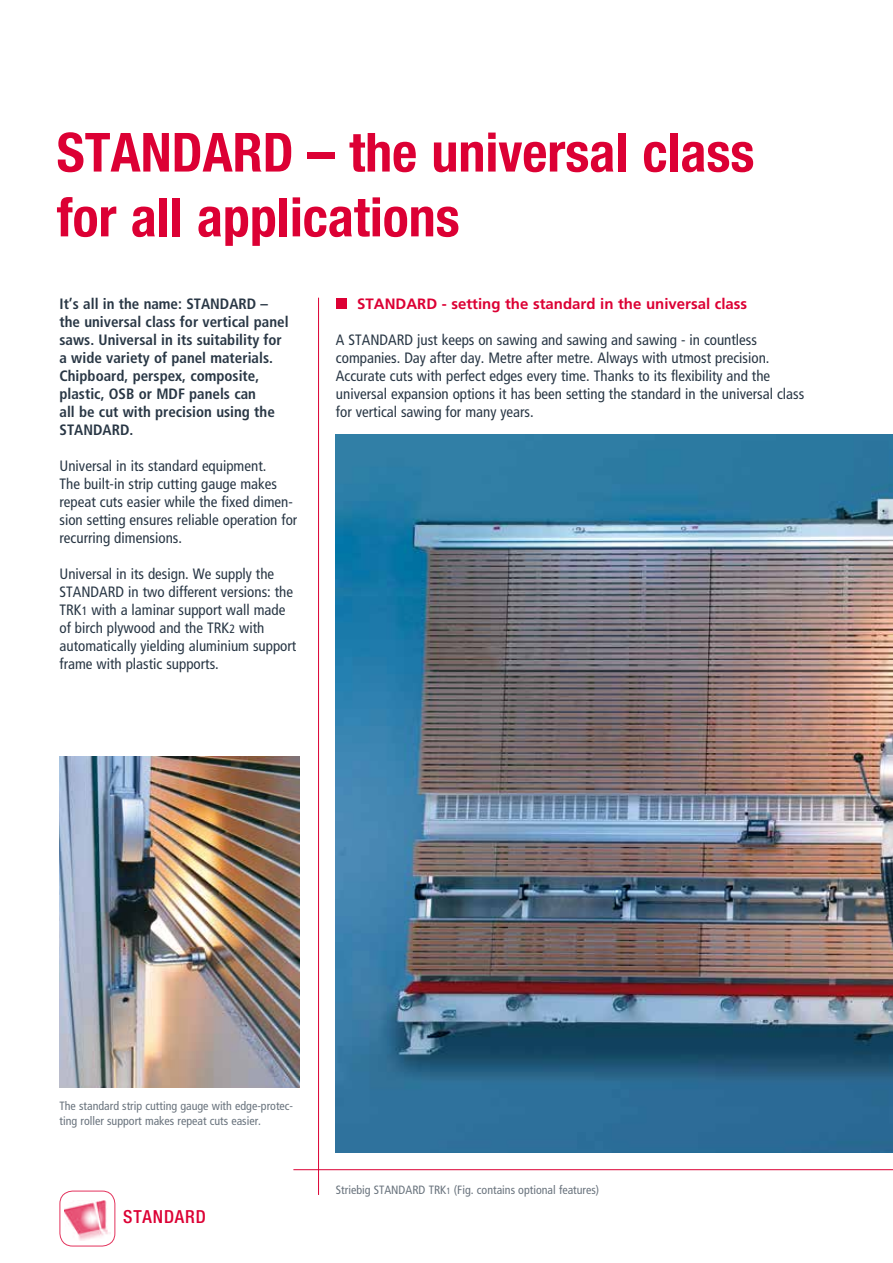
<style>
.page{position:relative;width:893px;height:1263px;background:#fff}
.page>*{position:absolute;margin:0;border:0;box-sizing:border-box;transform-origin:0 0}
.t1{font:700 condensed 54px/64.8px "Helvetica Neue LT Pro";color:#dc0034}
.t2{font:500 condensed 18px "Helvetica Neue LT Pro";letter-spacing:.05em;color:#dc0034}
.t3{font:condensed 15px/18px "Frutiger LT Std";color:#293745}
.t4{font:700 condensed 15px/18px "Frutiger LT Std";color:#293745}
.t5{font:700 15px "Frutiger LT Std";color:#dc0034}
.t6{font:condensed 12px/15px "Frutiger LT Std";color:#69737d}
.s1{font-size:12px}
.s2{font-size:9px}
</style>
<div class="page">
<div style="left:336px;top:298px;width:11px;height:11px;background:#dc0034"></div>
<img style="left:336px;top:434px;width:557px;height:719px">
<img style="left:60px;top:757px;width:239px;height:331px">
<hr style="left:318px;top:298px;width:1px;height:897px;background:#dc0034">
<hr style="left:293px;top:1169px;width:600px;height:1px;background:#dc0034">
<img style="left:65px;top:1200px;width:46px;height:40px">
<div style="left:60px;top:1191px;width:55px;height:55px;border:1px solid #e3335d;border-radius:13px"></div>
<h1 class="t1" style="left:57px;top:120px;width:699px">STANDARD – the universal class for all applications</h1>
<p class="t4" style="left:60px;top:295px;width:231px">It’s all in the name: STANDARD – the universal class for vertical panel saws. Universal in its suitability for a wide variety of panel materials.<br>Chipboard, perspex, composite, plastic, OSB or MDF panels can<br>all be cut with precision using the<br>STANDARD.</p>
<p class="t3" style="left:60px;top:457px;width:239px">Universal in its standard equipment.<br>The built-in strip cutting gauge makes repeat cuts easier while the fixed dimen&shy;sion setting ensures reliable operation for recurring dimensions.</p>
<p class="t3" style="left:60px;top:565px;width:238px">Universal in its design. We supply the STANDARD in two different versions: the TRK<span class="s1">1</span> with a laminar support wall made of birch plywood and the TRK<span class="s1">2</span> with automatically yielding aluminium support frame with plastic supports.</p>
<p class="t5" style="left:357px;top:295px;width:392px">STANDARD - setting the standard in the universal class</p>
<p class="t3" style="left:336px;top:331px;width:470px">A STANDARD just keeps on sawing and sawing and sawing - in countless companies. Day after day. Metre after metre. Always with utmost precision.<br>Accurate cuts with perfect edges every time. Thanks to its flexibility and the universal expansion options it has been setting the standard in the universal class for vertical sawing for many years.</p>
<p class="t6" style="left:60px;top:1098px;width:235px">The standard strip cutting gauge with edge-protec&shy;ting roller support makes repeat cuts easier.</p>
<p class="t2" style="left:123px;top:1206px;width:84px">STANDARD</p>
<p class="t6" style="left:336px;top:1182px;width:265px">Striebig STANDARD TRK<span class="s2">1</span> (Fig. contains optional features)</p>
</div>
